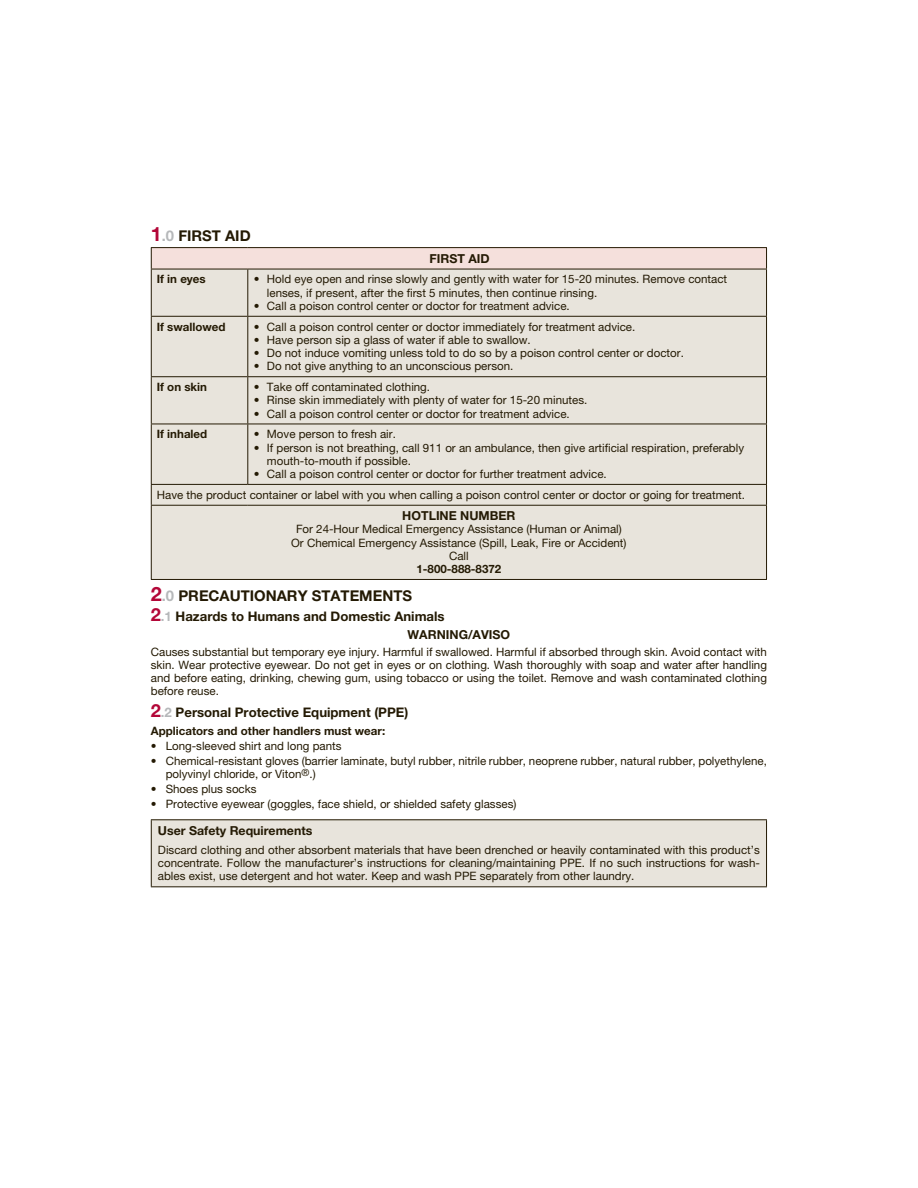
<style>
.page{position:relative;width:918px;height:1188px;background:#fff}
.page>*{position:absolute;margin:0;border:0;box-sizing:border-box;transform-origin:0 0}
.t1{font:700 14.85px "Helvetica Neue LT Pro";color:#241a04}
.t2{font:700 13.2px "Helvetica Neue LT Pro";color:#241a04}
.t3{font:700 12.3px "Helvetica Neue LT Pro";color:#241a04}
.t4{font:11.55px/13.2px "Helvetica Neue LT Pro";color:#241a04}
.t5{font:700 11.55px "Helvetica Neue LT Pro";color:#241a04}
.s1{font-size:19.8px;color:#b30738}
.s2{color:#b6b8ba}
.s3{font-size:18.15px;color:#b30738}
</style>
<div class="page">
<div style="left:151px;top:248px;width:616px;height:21px;background:#f5e0dc"></div>
<div style="left:152px;top:270px;width:614px;height:309px;background:#e8e4dc"></div>
<hr style="left:151px;top:247px;width:97px;height:1px;background:#241a04">
<svg style="left:151px;top:248px;width:1px;height:21px"></svg>
<hr style="left:248px;top:247px;width:519px;height:1px;background:#241a04">
<svg style="left:766px;top:248px;width:1px;height:21px"></svg>
<hr style="left:151px;top:269px;width:97px;height:1px;background:#241a04">
<hr style="left:151px;top:269px;width:1px;height:47px;background:#241a04">
<hr style="left:248px;top:269px;width:519px;height:1px;background:#241a04">
<hr style="left:247px;top:269px;width:1px;height:47px;background:#241a04">
<hr style="left:766px;top:269px;width:1px;height:47px;background:#241a04">
<hr style="left:151px;top:316px;width:97px;height:1px;background:#241a04">
<hr style="left:151px;top:317px;width:1px;height:59px;background:#241a04">
<hr style="left:248px;top:316px;width:519px;height:1px;background:#241a04">
<hr style="left:247px;top:317px;width:1px;height:59px;background:#241a04">
<hr style="left:766px;top:317px;width:1px;height:59px;background:#241a04">
<hr style="left:151px;top:376px;width:97px;height:1px;background:#241a04">
<hr style="left:151px;top:377px;width:1px;height:47px;background:#241a04">
<hr style="left:248px;top:376px;width:519px;height:1px;background:#241a04">
<hr style="left:247px;top:377px;width:1px;height:47px;background:#241a04">
<hr style="left:766px;top:377px;width:1px;height:47px;background:#241a04">
<hr style="left:151px;top:424px;width:97px;height:1px;background:#241a04">
<hr style="left:151px;top:424px;width:1px;height:60px;background:#241a04">
<hr style="left:248px;top:424px;width:519px;height:1px;background:#241a04">
<hr style="left:247px;top:424px;width:1px;height:60px;background:#241a04">
<hr style="left:766px;top:424px;width:1px;height:60px;background:#241a04">
<hr style="left:151px;top:484px;width:97px;height:1px;background:#241a04">
<svg style="left:151px;top:485px;width:1px;height:20px"></svg>
<hr style="left:248px;top:484px;width:519px;height:1px;background:#241a04">
<svg style="left:766px;top:485px;width:1px;height:20px"></svg>
<hr style="left:151px;top:505px;width:97px;height:1px;background:#241a04">
<hr style="left:151px;top:506px;width:1px;height:73px;background:#241a04">
<hr style="left:248px;top:505px;width:519px;height:1px;background:#241a04">
<hr style="left:766px;top:506px;width:1px;height:73px;background:#241a04">
<hr style="left:151px;top:579px;width:616px;height:1px;background:#241a04">
<div style="left:151px;top:820px;width:616px;height:67px;background:#e8e4dc"></div>
<hr style="left:151px;top:819px;width:616px;height:1px;background:#241a04">
<hr style="left:151px;top:820px;width:1px;height:66px;background:#241a04">
<hr style="left:766px;top:820px;width:1px;height:66px;background:#241a04">
<hr style="left:151px;top:886px;width:616px;height:1px;background:#241a04">
<p class="t1" style="left:151px;top:229px;width:101px"><span class="s1">1</span><span class="s2">.0</span> FIRST AID</p>
<p class="t3" style="left:429px;top:253px;width:62px">FIRST AID</p>
<p class="t5" style="left:157px;top:275px;width:50px">If in eyes</p>
<p class="t4" style="left:267px;top:274px;width:462px;text-indent:-13px">• Hold eye open and rinse slowly and gently with water for 15-20 minutes. Remove contact lenses, if present, after the first 5 minutes, then continue rinsing.</p>
<p class="t4" style="left:254px;top:300px;width:317px">• Call a poison control center or doctor for treatment advice.</p>
<p class="t5" style="left:157px;top:322px;width:70px">If swallowed</p>
<p class="t4" style="left:254px;top:321px;width:383px">• Call a poison control center or doctor immediately for treatment advice.</p>
<p class="t4" style="left:254px;top:334px;width:278px">• Have person sip a glass of water if able to swallow.</p>
<p class="t4" style="left:254px;top:347px;width:431px">• Do not induce vomiting unless told to do so by a poison control center or doctor.</p>
<p class="t4" style="left:254px;top:361px;width:261px">• Do not give anything to an unconscious person.</p>
<p class="t5" style="left:157px;top:382px;width:52px">If on skin</p>
<p class="t4" style="left:254px;top:381px;width:178px">• Take off contaminated clothing.</p>
<p class="t4" style="left:254px;top:395px;width:335px">• Rinse skin immediately with plenty of water for 15-20 minutes.</p>
<p class="t4" style="left:254px;top:408px;width:317px">• Call a poison control center or doctor for treatment advice.</p>
<p class="t5" style="left:157px;top:430px;width:52px">If inhaled</p>
<p class="t4" style="left:254px;top:429px;width:143px">• Move person to fresh air.</p>
<p class="t4" style="left:267px;top:442px;width:479px;text-indent:-13px">• If person is not breathing, call 911 or an ambulance, then give artificial respiration, preferably mouth-to-mouth if possible.</p>
<p class="t4" style="left:157px;top:464px;width:590px;line-height:20.9px;text-indent:97px">• Call a poison control center or doctor for further treatment advice.<br>Have the product container or label with you when calling a poison control center or doctor or going for treatment.</p>
<p class="t3" style="left:402px;top:511px;width:115px">HOTLINE NUMBER</p>
<p class="t4" style="left:291px;top:524px;width:337px;text-align:center">For 24-Hour Medical Emergency Assistance (Human or Animal)<br>Or Chemical Emergency Assistance (Spill, Leak, Fire or Accident)<br>Call</p>
<p class="t5" style="left:417px;top:564px;width:86px">1-800-888-8372</p>
<p class="t1" style="left:151px;top:590px;width:263px"><span class="s1">2</span><span class="s2">.0</span> PRECAUTIONARY STATEMENTS</p>
<p class="t2" style="left:151px;top:611px;width:295px"><span class="s3">2</span><span class="s2">.1</span> Hazards to Humans and Domestic Animals</p>
<p class="t3" style="left:408px;top:630px;width:104px">WARNING/AVISO</p>
<p class="t4" style="left:151px;top:646px;width:618px;text-align:justify">Causes substantial but temporary eye injury. Harmful if swallowed. Harmful if absorbed through skin. Avoid contact with skin. Wear protective eyewear. Do not get in eyes or on clothing. Wash thoroughly with soap and water after handling and before eating, drinking, chewing gum, using tobacco or using the toilet. Remove and wash contaminated clothing before reuse.</p>
<p class="t2" style="left:151px;top:707px;width:259px"><span class="s3">2</span><span class="s2">.2</span> Personal Protective Equipment (PPE)</p>
<p class="t5" style="left:151px;top:726px;width:236px">Applicators and other handlers must wear:</p>
<p class="t4" style="left:151px;top:740px;width:192px">• Long-sleeved shirt and long pants</p>
<p class="t4" style="left:166px;top:755px;width:603px;text-indent:-15px">• Chemical-resistant gloves (barrier laminate, butyl rubber, nitrile rubber, neoprene rubber, natural rubber, polyethylene, polyvinyl chloride, or Viton<sup>®</sup>.)</p>
<p class="t4" style="left:151px;top:783px;width:107px">• Shoes plus socks</p>
<p class="t4" style="left:151px;top:798px;width:367px">• Protective eyewear (goggles, face shield, or shielded safety glasses)</p>
<p class="t3" style="left:158px;top:826px;width:156px">User Safety Requirements</p>
<p class="t4" style="left:158px;top:844px;width:603px;text-align:justify">Discard clothing and other absorbent materials that have been drenched or heavily contaminated with this product’s concentrate. Follow the manufacturer’s instructions for cleaning/maintaining PPE. If no such instructions for wash&shy;ables exist, use detergent and hot water. Keep and wash PPE separately from other laundry.</p>
</div>
